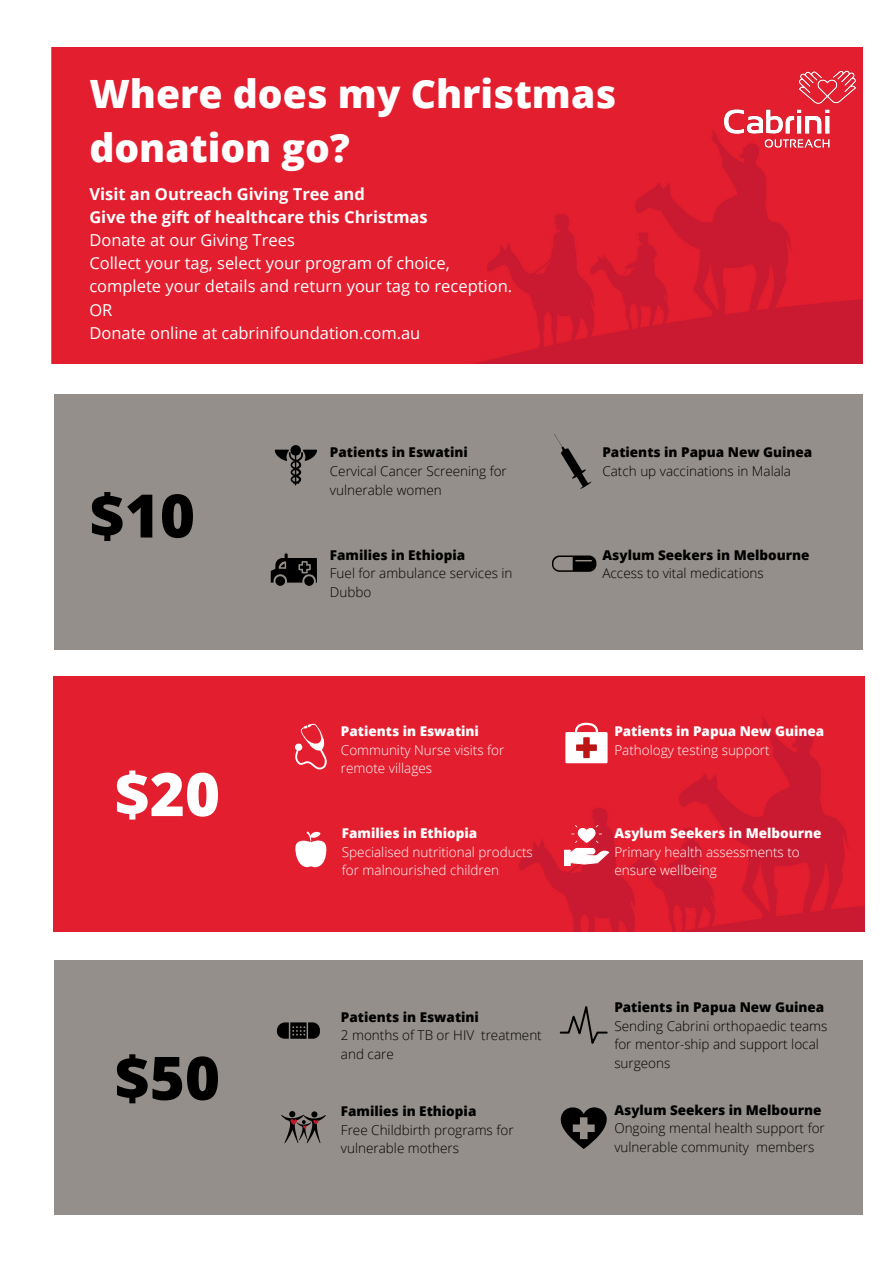
<style>
.page{position:relative;width:893px;height:1263px;background:#fff}
.page>*{position:absolute;margin:0;border:0;box-sizing:border-box;transform-origin:0 0}
.t1{font:800 60px "Open Sans";color:#000}
.t2{font:800 60px "Open Sans";color:#fff}
.t3{font:800 39px/54.6px "Open Sans";color:#fff}
.t4{font:16.5px/23.1px "Open Sans";color:#fff}
.t5{font:700 16.5px/23.1px "Open Sans";color:#fff}
.t6{font:300 13.5px/18.6px "Open Sans";color:#000}
.t7{font:800 13.5px "Open Sans";color:#000}
.t8{font:300 13.5px/18.6px "Open Sans";color:#fff}
.t9{font:800 13.5px "Open Sans";color:#fff}
</style>
<div class="page">
<div style="left:54px;top:394px;width:808px;height:255px;background:#948f8a"></div>
<svg style="left:275px;top:445px;width:42px;height:40px"></svg>
<div style="left:304px;top:576px;width:10px;height:10px;background:#000;border-radius:50%"></div>
<svg style="left:271px;top:553px;width:46px;height:30px"></svg>
<div style="left:275px;top:576px;width:10px;height:10px;background:#000;border-radius:50%"></div>
<svg style="left:552px;top:555px;width:44px;height:17px"></svg>
<img style="left:54px;top:677px;width:811px;height:254px">
<svg style="left:295px;top:831px;width:32px;height:36px"></svg>
<div style="left:565px;top:732px;width:42px;height:31px;background:#fff"></div>
<div style="left:576px;top:744px;width:21px;height:7px;background:#bb1515"></div>
<div style="left:583px;top:737px;width:7px;height:21px;background:#bb1515"></div>
<svg style="left:575px;top:723px;width:23px;height:9px"></svg>
<div style="left:54px;top:960px;width:808px;height:255px;background:#948f8a"></div>
<svg style="left:277px;top:1022px;width:43px;height:17px"></svg>
<svg style="left:281px;top:1111px;width:45px;height:32px"></svg>
<svg style="left:560px;top:1006px;width:47px;height:38px"></svg>
<svg style="left:560px;top:1107px;width:47px;height:42px"></svg>
<svg style="left:554px;top:434px;width:38px;height:55px"></svg>
<img style="left:51px;top:48px;width:811px;height:316px">
<img style="left:724px;top:69px;width:132px;height:79px">
<svg style="left:295px;top:724px;width:33px;height:46px;background:#e84b59"></svg>
<svg style="left:564px;top:825px;width:45px;height:41px"></svg>
<h2 class="t3" style="left:89px;top:65px;width:528px">Where does my Christmas donation go?</h2>
<p class="t5" style="left:89px;top:182px;width:340px">Visit an Outreach Giving Tree and<br>Give the gift of healthcare this Christmas</p>
<p class="t4" style="left:89px;top:228px;width:424px">Donate at our Giving Trees<br>Collect your tag, select your program of choice, complete your details and return your tag to reception.<br>OR<br>Donate online at cabrinifoundation.com.au</p>
<h1 class="t1" style="left:90px;top:473px;width:107px">$10</h1>
<h1 class="t2" style="left:115px;top:752px;width:107px">$20</h1>
<h1 class="t1" style="left:115px;top:1036px;width:107px">$50</h1>
<p class="t7" style="left:330px;top:443px;width:140px">Patients in Eswatini</p>
<p class="t6" style="left:330px;top:461px;width:178px">Cervical Cancer Screening for vulnerable women</p>
<p class="t7" style="left:330px;top:545px;width:137px">Families in Ethiopia</p>
<p class="t6" style="left:330px;top:564px;width:184px">Fuel for ambulance services in<br>Dubbo</p>
<p class="t9" style="left:341px;top:721px;width:140px">Patients in Eswatini</p>
<p class="t8" style="left:341px;top:740px;width:165px">Community Nurse visits for remote villages</p>
<p class="t9" style="left:342px;top:824px;width:137px">Families in Ethiopia</p>
<p class="t8" style="left:342px;top:842px;width:192px">Specialised nutritional products for malnourished children</p>
<p class="t7" style="left:341px;top:1007px;width:140px">Patients in Eswatini</p>
<p class="t6" style="left:341px;top:1026px;width:202px">2 months of TB or HIV treatment and care</p>
<p class="t7" style="left:341px;top:1101px;width:137px">Families in Ethiopia</p>
<p class="t6" style="left:341px;top:1120px;width:174px">Free Childbirth programs for vulnerable mothers</p>
<p class="t7" style="left:602px;top:443px;width:211px">Patients in Papua New Guinea</p>
<p class="t6" style="left:602px;top:461px;width:190px">Catch up vaccinations in Malala</p>
<p class="t7" style="left:602px;top:545px;width:209px">Asylum Seekers in Melbourne</p>
<p class="t6" style="left:602px;top:564px;width:163px">Access to vital medications</p>
<p class="t9" style="left:614px;top:721px;width:211px">Patients in Papua New Guinea</p>
<p class="t8" style="left:614px;top:740px;width:157px">Pathology testing support</p>
<p class="t9" style="left:614px;top:824px;width:209px">Asylum Seekers in Melbourne</p>
<p class="t8" style="left:614px;top:842px;width:187px">Primary health assessments to ensure wellbeing</p>
<p class="t7" style="left:614px;top:998px;width:211px">Patients in Papua New Guinea</p>
<p class="t6" style="left:614px;top:1016px;width:215px">Sending Cabrini orthopaedic teams for mentor-ship and support local surgeons</p>
<p class="t7" style="left:614px;top:1100px;width:209px">Asylum Seekers in Melbourne</p>
<p class="t6" style="left:614px;top:1118px;width:212px">Ongoing mental health support for vulnerable community members</p>
</div>
